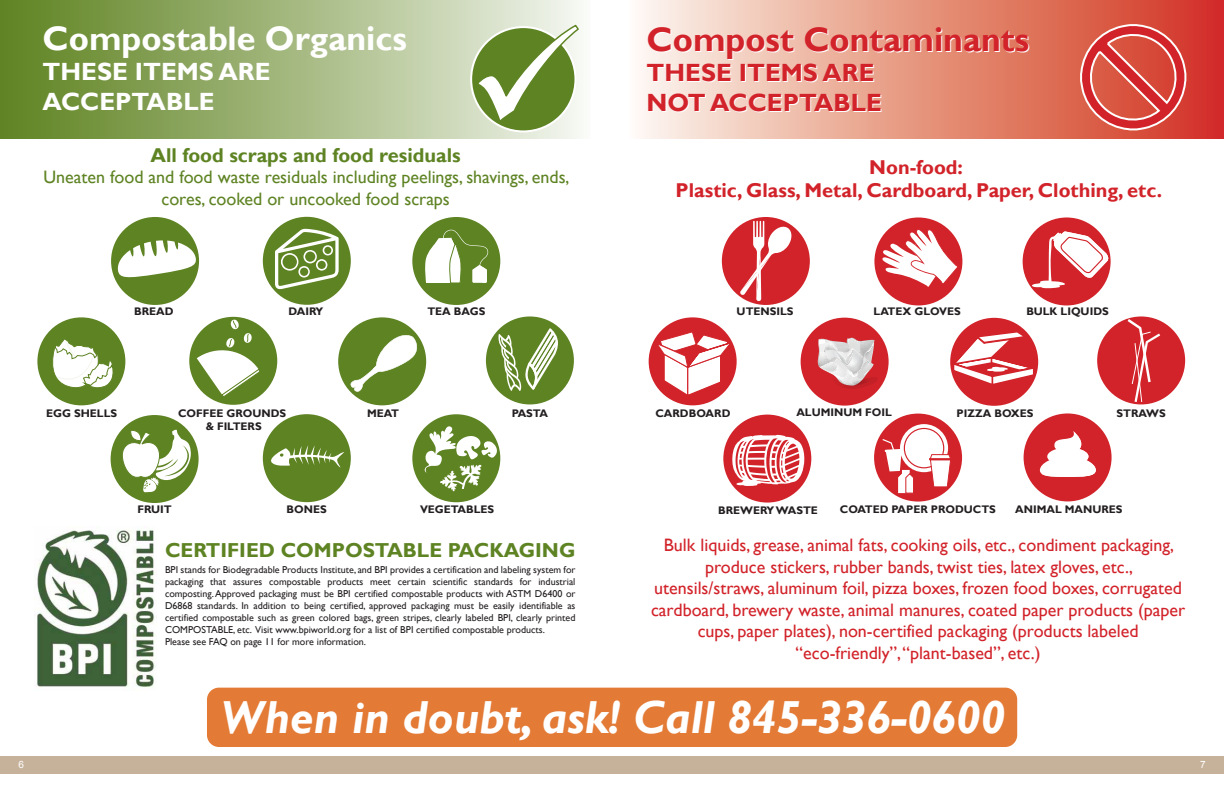
<style>
.page{position:relative;width:1224px;height:792px;background:#fff}
.page>*{position:absolute;margin:0;border:0;box-sizing:border-box;transform-origin:0 0}
.t1{font:italic 700 46.3px "Gill Sans";color:#fff}
.t2{font:700 34px "Gill Sans";color:#fff}
.t3{font:700 34px "Gill Sans";color:#d2232a}
.t4{font:700 24.9px/29.9px "Gill Sans";color:#d2232a}
.t5{font:700 24.9px/29.9px "Gill Sans";color:#fff}
.t6{font:700 20.2px "Gill Sans";color:#5e8323}
.t7{font:700 20px/23px "Gill Sans";color:#d2232a;text-align:center}
.t8{font:700 20px "Gill Sans";color:#5e8323}
.t9{font:18px/21.6px "Gill Sans";color:#d2232a;text-align:center}
.t10{font:18px/21.6px "Gill Sans";color:#5e8323;text-align:center}
.t11{font:700 11px/13px "Gill Sans";color:#231f20;text-align:center}
.t12{font:10px/12px "Gill Sans";color:#231f20}
.t13{font:10px "Arial";color:#fff}
</style>
<div class="page">
<svg style="left:639px;top:0;width:585px;height:138px;background:#eeb9af"></svg>
<div style="left:207px;top:688px;width:810px;height:59px;background:#e37a36;border-radius:12px"></div>
<div style="left:0;top:0;width:591px;height:138px;background:linear-gradient(to right,#5b801c,#f3f6ef)"></div>
<div style="left:0;top:756px;width:1224px;height:18px;background:#c6b29a"></div>
<svg style="left:471px;top:27px;width:104px;height:104px"></svg>
<svg style="left:474px;top:23px;width:106px;height:101px"></svg>
<div style="left:722px;top:217px;width:88px;height:88px;background:#d2232a;border-radius:50%"></div>
<svg style="left:740px;top:221px;width:53px;height:80px"></svg>
<div style="left:649px;top:317px;width:88px;height:88px;background:#d2232a;border-radius:50%"></div>
<svg style="left:655px;top:331px;width:77px;height:69px"></svg>
<div style="left:723px;top:415px;width:88px;height:88px;background:#d2232a;border-radius:50%"></div>
<svg style="left:730px;top:435px;width:74px;height:51px"></svg>
<div style="left:1024px;top:413px;width:88px;height:88px;background:#d2232a;border-radius:50%"></div>
<svg style="left:1040px;top:431px;width:56px;height:46px"></svg>
<div style="left:874px;top:414px;width:88px;height:88px;background:#d2232a;border-radius:50%"></div>
<svg style="left:900px;top:424px;width:48px;height:48px"></svg>
<svg style="left:904px;top:428px;width:40px;height:40px"></svg>
<div style="left:905px;top:429px;width:38px;height:38px;background:#fff;border-radius:50%"></div>
<div style="left:929px;top:458px;width:23px;height:2px;border:1px solid #d2232a"></div>
<svg style="left:930px;top:454px;width:21px;height:33px"></svg>
<svg style="left:882px;top:439px;width:32px;height:54px"></svg>
<div style="left:37px;top:317px;width:88px;height:88px;background:#5e8323;border-radius:50%"></div>
<svg style="left:43px;top:317px;width:72px;height:73px"></svg>
<div style="left:111px;top:415px;width:88px;height:88px;background:#5e8323;border-radius:50%"></div>
<svg style="left:121px;top:429px;width:70px;height:64px"></svg>
<div style="left:412px;top:414px;width:88px;height:88px;background:#5e8323;border-radius:50%"></div>
<svg style="left:423px;top:424px;width:76px;height:67px"></svg>
<div style="left:111px;top:217px;width:88px;height:88px;background:#5e8323;border-radius:50%"></div>
<svg style="left:117px;top:240px;width:80px;height:39px"></svg>
<div style="left:189px;top:317px;width:88px;height:88px;background:#5e8323;border-radius:50%"></div>
<svg style="left:197px;top:319px;width:64px;height:78px"></svg>
<div style="left:412px;top:217px;width:88px;height:88px;background:#5e8323;border-radius:50%"></div>
<svg style="left:424px;top:224px;width:65px;height:59px"></svg>
<div style="left:486px;top:316px;width:88px;height:88px;background:#5e8323;border-radius:50%"></div>
<svg style="left:498px;top:328px;width:60px;height:63px"></svg>
<div style="left:263px;top:217px;width:88px;height:88px;background:#5e8323;border-radius:50%"></div>
<svg style="left:275px;top:229px;width:64px;height:60px"></svg>
<div style="left:338px;top:317px;width:88px;height:88px;background:#5e8323;border-radius:50%"></div>
<svg style="left:350px;top:333px;width:70px;height:59px"></svg>
<div style="left:263px;top:414px;width:88px;height:88px;background:#5e8323;border-radius:50%"></div>
<svg style="left:271px;top:445px;width:73px;height:23px"></svg>
<img style="left:36px;top:530px;width:121px;height:157px">
<div style="left:801px;top:318px;width:88px;height:88px;background:#d2232a;border-radius:50%"></div>
<svg style="left:818px;top:0;width:369px;height:402px"></svg>
<h2 class="t2" style="left:43px;top:18px;width:366px">Compostable Organics</h2>
<h3 class="t5" style="left:43px;top:57px;width:229px">THESE ITEMS ARE<br>ACCEPTABLE</h3>
<h3 class="t8" style="left:150px;top:143px;width:312px">All food scraps and food residuals</h3>
<h3 class="t10" style="left:43px;top:167px;width:528px">Uneaten food and food waste residuals including peelings, shavings, ends, cores, cooked or uncooked food scraps</h3>
<h2 class="t3" style="left:647px;top:19px;width:384px">Compost Contaminants</h2>
<h3 class="t4" style="left:647px;top:58px;width:237px">THESE ITEMS ARE<br>NOT ACCEPTABLE</h3>
<h3 class="t7" style="left:676px;top:156px;width:488px">Non-food:<br>Plastic, Glass, Metal, Cardboard, Paper, Clothing, etc.</h3>
<p class="t11" style="left:134px;top:306px;width:41px">BREAD</p>
<p class="t11" style="left:289px;top:305px;width:36px">DAIRY</p>
<p class="t11" style="left:427px;top:306px;width:59px">TEA BAGS</p>
<p class="t11" style="left:737px;top:306px;width:58px">UTENSILS</p>
<p class="t11" style="left:874px;top:305px;width:89px">LATEX GLOVES</p>
<p class="t11" style="left:1026px;top:306px;width:84px">BULK LIQUIDS</p>
<p class="t11" style="left:46px;top:407px;width:72px">EGG SHELLS</p>
<p class="t11" style="left:178px;top:407px;width:110px">COFFEE GROUNDS &amp; FILTERS</p>
<p class="t11" style="left:367px;top:407px;width:33px">MEAT</p>
<p class="t11" style="left:512px;top:407px;width:38px">PASTA</p>
<p class="t11" style="left:655px;top:407px;width:77px">CARDBOARD</p>
<p class="t11" style="left:796px;top:406px;width:97px">ALUMINUM FOIL</p>
<p class="t11" style="left:957px;top:407px;width:78px">PIZZA BOXES</p>
<p class="t11" style="left:1117px;top:407px;width:51px">STRAWS</p>
<p class="t11" style="left:137px;top:503px;width:36px">FRUIT</p>
<p class="t11" style="left:287px;top:503px;width:42px">BONES</p>
<p class="t11" style="left:420px;top:503px;width:76px">VEGETABLES</p>
<p class="t11" style="left:718px;top:504px;width:101px">BREWERY WASTE</p>
<p class="t11" style="left:1015px;top:503px;width:109px">ANIMAL MANURES</p>
<p class="t11" style="left:840px;top:503px;width:158px">COATED PAPER PRODUCTS</p>
<h3 class="t6" style="left:165px;top:538px;width:412px">CERTIFIED COMPOSTABLE PACKAGING</h3>
<p class="t12" style="left:165px;top:564px;width:412px">BPI stands for Biodegradable Products Institute, and BPI provides a certification and labeling system for packaging that assures compostable products meet certain scientific standards for industrial composting. Approved packaging must be BPI certified compostable products with ASTM D6400 or D6868 standards. In addition to being certified, approved packaging must be easily identifiable as certified compostable such as green colored bags, green stripes, clearly labeled BPI, clearly printed COMPOSTABLE, etc. Visit www.bpiworld.org for a list of BPI certified compostable products.<br>Please see FAQ on page 11 for more information.</p>
<p class="t9" style="left:651px;top:535px;width:536px">Bulk liquids, grease, animal fats, cooking oils, etc., condiment packaging, produce stickers, rubber bands, twist ties, latex gloves, etc., utensils/straws, aluminum foil, pizza boxes, frozen food boxes, corrugated cardboard, brewery waste, animal manures, coated paper products (paper cups, paper plates), non-certified packaging (products labeled “eco-friendly”, “plant-based”, etc.)</p>
<h1 class="t1" style="left:221px;top:691px;width:786px">When in doubt, ask! Call 845-336-0600</h1>
<p class="t13" style="left:19px;top:758px;width:7px">6</p>
<p class="t13" style="left:1200px;top:758px;width:7px">7</p>
</div>
